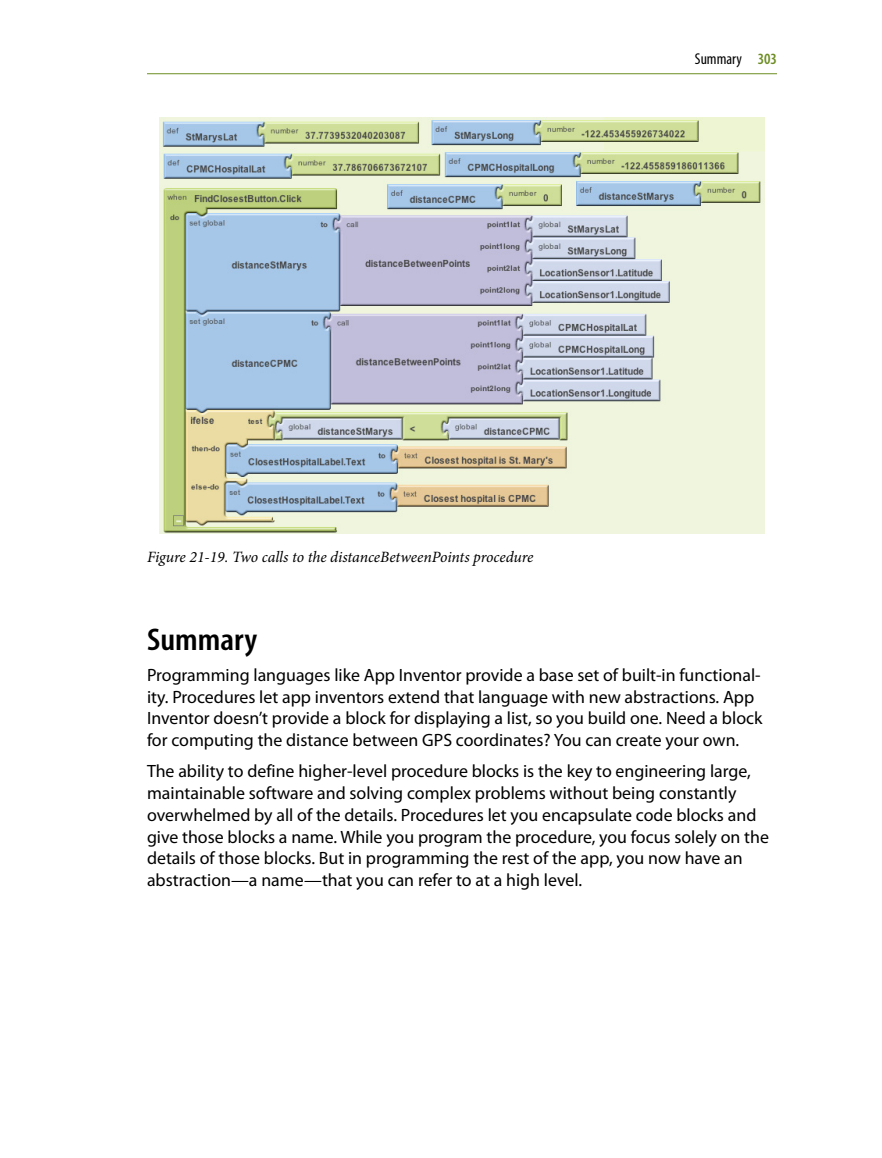
<style>
.page{position:relative;width:882px;height:1158px;background:#fff}
.page>*{position:absolute;margin:0;border:0;box-sizing:border-box;transform-origin:0 0}
.t1{font:600 condensed 31.5px "Myriad Pro";color:#000;scale:1.1 1}
.t2{font:17.85px/21.9px "Myriad Pro";color:#000}
.t3{font:italic 15.75px "Minion Pro";letter-spacing:-.005em;color:#000}
.t4{font:condensed 15.75px "Myriad Pro";color:#000}
.s1{font-weight:600;color:#6d8d24}
</style>
<div class="page">
<hr style="left:147px;top:73px;width:630px;height:1px;background:#6d8d24">
<img style="left:160px;top:117px;width:604px;height:416px">
<p class="t4" style="left:695px;top:50px;width:84px">Summary <span class="s1">303</span></p>
<p class="t3" style="left:147px;top:547px;width:388px">Figure 21-19. Two calls to the distanceBetweenPoints procedure</p>
<h1 class="t1" style="left:147px;top:620px;width:102px">Summary</h1>
<p class="t2" style="left:147px;top:663px;width:617px">Programming languages like App Inventor provide a base set of built-in functional&shy;ity. Procedures let app inventors extend that language with new abstractions. App Inventor doesn’t provide a block for displaying a list, so you build one. Need a block for computing the distance between GPS coordinates? You can create your own.</p>
<p class="t2" style="left:147px;top:759px;width:624px">The ability to define higher-level procedure blocks is the key to engineering large, maintainable software and solving complex problems without being constantly overwhelmed by all of the details. Procedures let you encapsulate code blocks and give those blocks a name. While you program the procedure, you focus solely on the details of those blocks. But in programming the rest of the app, you now have an abstraction—a name—that you can refer to at a high level.</p>
</div>
